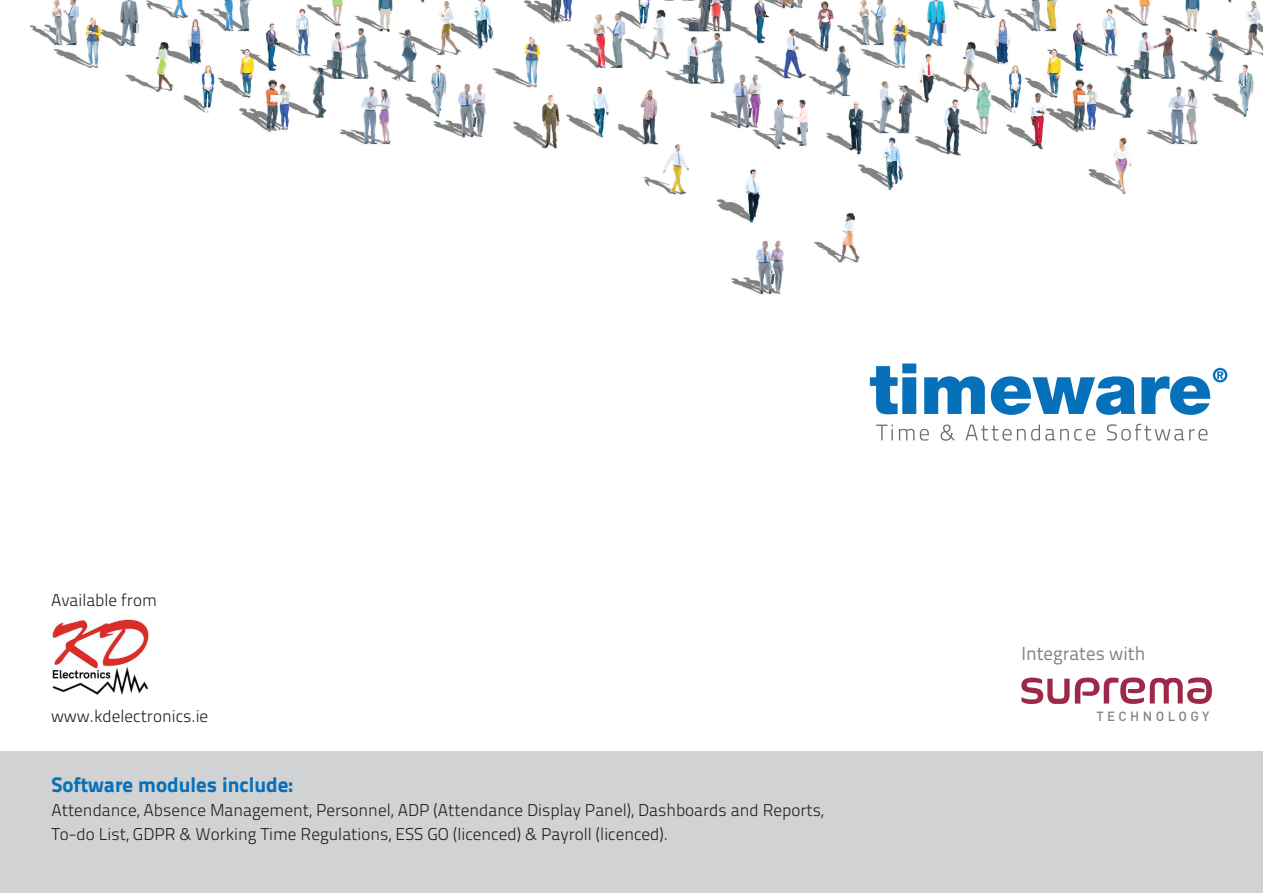
<style>
.page{position:relative;width:1263px;height:893px;background:#fff}
.page>*{position:absolute;margin:0;border:0;box-sizing:border-box;transform-origin:0 0}
.t1{font:21px "Titillium Text 22 L 999 wt";color:#0671ba}
.t2{font:18.75px "Titillium Text 22 L 400 wt";color:#808285}
.t3{font:17.1px/24px "Titillium Text 22 L 250 wt";color:#231f20}
.t4{font:500 13.2px "DIN";letter-spacing:.26em;color:#808285}
</style>
<div class="page">
<div style="left:0;top:752px;width:1263px;height:141px;background:#d1d2d4"></div>
<img style="left:29px;top:0;width:1234px;height:295px">
<svg style="left:870px;top:363px;width:357px;height:52px"></svg>
<svg style="left:876px;top:424px;width:331px;height:17px"></svg>
<svg style="left:1021px;top:678px;width:48px;height:26px"></svg>
<svg style="left:1075px;top:677px;width:137px;height:27px"></svg>
<img style="left:52px;top:619px;width:97px;height:76px">
<p class="t3" style="left:51px;top:587px;width:107px">Available from</p>
<p class="t3" style="left:51px;top:703px;width:159px">www.kdelectronics.ie</p>
<p class="t1" style="left:51px;top:768px;width:243px">Software modules include:</p>
<p class="t3" style="left:51px;top:797px;width:774px">Attendance, Absence Management, Personnel, ADP (Attendance Display Panel), Dashboards and Reports,<br>To-do List, GDPR &amp; Working Time Regulations, ESS GO (licenced) &amp; Payroll (licenced).</p>
<p class="t2" style="left:1021px;top:640px;width:125px">Integrates with</p>
<p class="t4" style="left:1096px;top:708px;width:115px">TECHNOLOGY</p>
</div>
